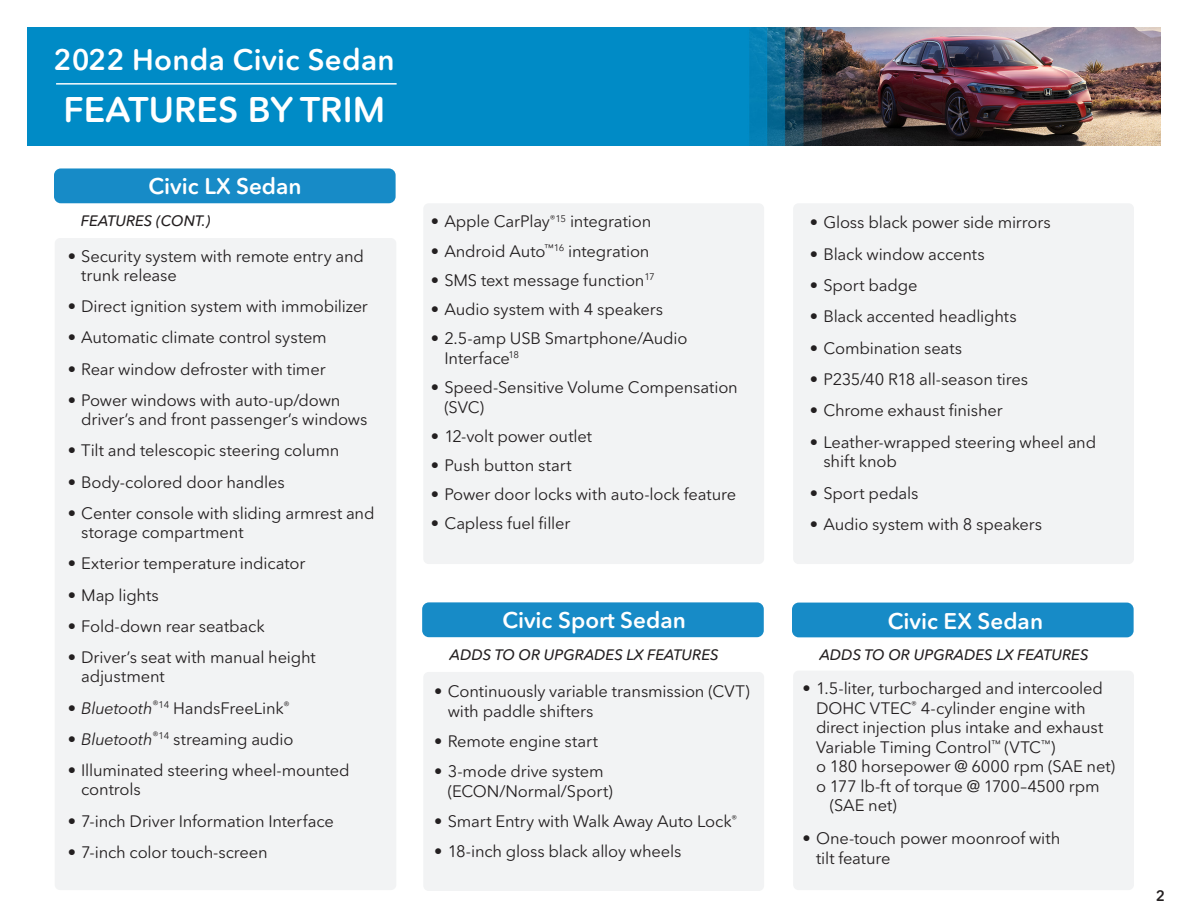
<style>
.page{position:relative;width:1188px;height:918px;background:#fff}
.page>*{position:absolute;margin:0;border:0;box-sizing:border-box;transform-origin:0 0}
.t1{font:600 35.25px "Avenir Next Rounded Std";letter-spacing:.005em;color:#fff}
.t2{font:600 29.4px "Avenir Next Rounded Std";letter-spacing:.01em;color:#fff}
.t3{font:600 22.5px "Avenir Next Rounded Std";color:#fff}
.t4{font:16.5px/19.5px "Avenir Next Rounded Std";letter-spacing:-.01em;color:#231f20}
.t5{font:15px "Avenir Next Rounded Std Med It";color:#231f20}
.t6{font:600 15px "Avenir Next Rounded Std";color:#231f20}
.s1{font-style:italic}
</style>
<div class="page">
<div style="left:54px;top:168px;width:342px;height:35px;background:#178bc7;border-radius:7px"></div>
<div style="left:422px;top:602px;width:342px;height:35px;background:#178bc7;border-radius:7px"></div>
<div style="left:55px;top:238px;width:341px;height:652px;background:#f2f3f4;border-radius:5px"></div>
<div style="left:423px;top:672px;width:341px;height:219px;background:#f2f3f4;border-radius:5px"></div>
<div style="left:423px;top:203px;width:341px;height:361px;background:#f2f3f4;border-radius:5px"></div>
<div style="left:793px;top:203px;width:341px;height:361px;background:#f2f3f4;border-radius:5px"></div>
<div style="left:792px;top:603px;width:342px;height:34px;background:#178bc7;border-radius:7px"></div>
<div style="left:793px;top:671px;width:341px;height:219px;background:#f2f3f4;border-radius:5px"></div>
<img style="left:27px;top:27px;width:1134px;height:119px">
<hr style="left:56px;top:83px;width:341px;height:2px;background:#fff">
<p class="t2" style="left:53px;top:42px;width:343px">2022 Honda Civic Sedan</p>
<p class="t1" style="left:64px;top:89px;width:323px">FEATURES BY TRIM</p>
<p class="t3" style="left:149px;top:173px;width:155px">Civic LX Sedan</p>
<p class="t5" style="left:81px;top:212px;width:131px">FEATURES (CONT.)</p>
<p class="t4" style="left:81px;top:246px;width:284px;text-indent:-14px">• Security system with remote entry and trunk release</p>
<p class="t4" style="left:68px;top:297px;width:302px">• Direct ignition system with immobilizer</p>
<p class="t4" style="left:68px;top:328px;width:261px">• Automatic climate control system</p>
<p class="t4" style="left:68px;top:359px;width:259px">• Rear window defroster with timer</p>
<p class="t4" style="left:81px;top:390px;width:288px;text-indent:-14px">• Power windows with auto-up/down driver’s and front passenger’s windows</p>
<p class="t4" style="left:68px;top:441px;width:273px">• Tilt and telescopic steering column</p>
<p class="t4" style="left:68px;top:472px;width:219px">• Body-colored door handles</p>
<p class="t4" style="left:81px;top:503px;width:295px;text-indent:-14px">• Center console with sliding armrest and storage compartment</p>
<p class="t4" style="left:68px;top:554px;width:239px">• Exterior temperature indicator</p>
<p class="t4" style="left:68px;top:585px;width:93px">• Map lights</p>
<p class="t4" style="left:68px;top:616px;width:199px">• Fold-down rear seatback</p>
<p class="t4" style="left:81px;top:648px;width:236px;text-indent:-14px">• Driver’s seat with manual height adjustment</p>
<p class="t4" style="left:68px;top:698px;width:224px"><span class="s1">• Bluetooth</span><sup>®</sup><sup>14</sup> HandsFreeLink<sup>®</sup></p>
<p class="t4" style="left:68px;top:729px;width:227px"><span class="s1">• Bluetooth</span><sup>®</sup><sup>14</sup> streaming audio</p>
<p class="t4" style="left:81px;top:761px;width:270px;text-indent:-14px">• Illuminated steering wheel-mounted controls</p>
<p class="t4" style="left:68px;top:811px;width:268px">• 7-inch Driver Information Interface</p>
<p class="t4" style="left:68px;top:842px;width:202px">• 7-inch color touch-screen</p>
<p class="t4" style="left:431px;top:212px;width:222px">• Apple CarPlay<sup>®15</sup> integration</p>
<p class="t4" style="left:431px;top:241px;width:220px">• Android Auto<sup>™16</sup> integration</p>
<p class="t4" style="left:431px;top:270px;width:225px">• SMS text message function<sup>17</sup></p>
<p class="t4" style="left:431px;top:300px;width:234px">• Audio system with 4 speakers</p>
<p class="t4" style="left:444px;top:329px;width:244px;text-indent:-14px">• 2.5-amp USB Smartphone/Audio<br>Interface<sup>18</sup></p>
<p class="t4" style="left:444px;top:378px;width:295px;text-indent:-14px">• Speed-Sensitive Volume Compensation (SVC)</p>
<p class="t4" style="left:431px;top:426px;width:163px">• 12-volt power outlet</p>
<p class="t4" style="left:431px;top:456px;width:142px">• Push button start</p>
<p class="t4" style="left:431px;top:485px;width:307px">• Power door locks with auto-lock feature</p>
<p class="t4" style="left:431px;top:514px;width:141px">• Capless fuel filler</p>
<p class="t3" style="left:502px;top:607px;width:185px">Civic Sport Sedan</p>
<p class="t5" style="left:450px;top:645px;width:270px">ADDS TO OR UPGRADES LX FEATURES</p>
<p class="t4" style="left:448px;top:682px;width:304px;text-indent:-14px">• Continuously variable transmission (CVT) with paddle shifters</p>
<p class="t4" style="left:434px;top:732px;width:165px">• Remote engine start</p>
<p class="t4" style="left:448px;top:762px;width:167px;text-indent:-14px">• 3-mode drive system (ECON/Normal/Sport)</p>
<p class="t4" style="left:434px;top:812px;width:305px">• Smart Entry with Walk Away Auto Lock<sup>®</sup></p>
<p class="t4" style="left:434px;top:842px;width:249px">• 18-inch gloss black alloy wheels</p>
<p class="t4" style="left:810px;top:213px;width:242px">• Gloss black power side mirrors</p>
<p class="t4" style="left:810px;top:244px;width:176px">• Black window accents</p>
<p class="t4" style="left:810px;top:276px;width:109px">• Sport badge</p>
<p class="t4" style="left:810px;top:307px;width:208px">• Black accented headlights</p>
<p class="t4" style="left:810px;top:338px;width:154px">• Combination seats</p>
<p class="t4" style="left:810px;top:370px;width:220px">• P235/40 R18 all-season tires</p>
<p class="t4" style="left:810px;top:401px;width:194px">• Chrome exhaust finisher</p>
<p class="t4" style="left:823px;top:432px;width:274px;text-indent:-14px">• Leather-wrapped steering wheel and shift knob</p>
<p class="t4" style="left:810px;top:483px;width:110px">• Sport pedals</p>
<p class="t4" style="left:810px;top:515px;width:234px">• Audio system with 8 speakers</p>
<p class="t3" style="left:888px;top:607px;width:157px">Civic EX Sedan</p>
<p class="t5" style="left:820px;top:646px;width:270px">ADDS TO OR UPGRADES LX FEATURES</p>
<p class="t4" style="left:803px;top:679px;width:302px">• 1.5-liter, turbocharged and intercooled</p>
<p class="t4" style="left:816px;top:698px;width:271px">DOHC VTEC<sup>®</sup> 4-cylinder engine with</p>
<p class="t4" style="left:816px;top:718px;width:289px">direct injection plus intake and exhaust</p>
<p class="t4" style="left:816px;top:737px;width:241px">Variable Timing Control<sup>™</sup> (VTC<sup>™</sup>)</p>
<p class="t4" style="left:816px;top:757px;width:301px">o 180 horsepower @ 6000 rpm (SAE net)</p>
<p class="t4" style="left:816px;top:776px;width:285px">o 177 lb-ft of torque @ 1700–4500 rpm</p>
<p class="t4" style="left:830px;top:796px;width:68px">(SAE net)</p>
<p class="t4" style="left:816px;top:829px;width:246px;text-indent:-14px">• One-touch power moonroof with tilt feature</p>
<p class="t6" style="left:1156px;top:887px;width:11px">2</p>
</div>
